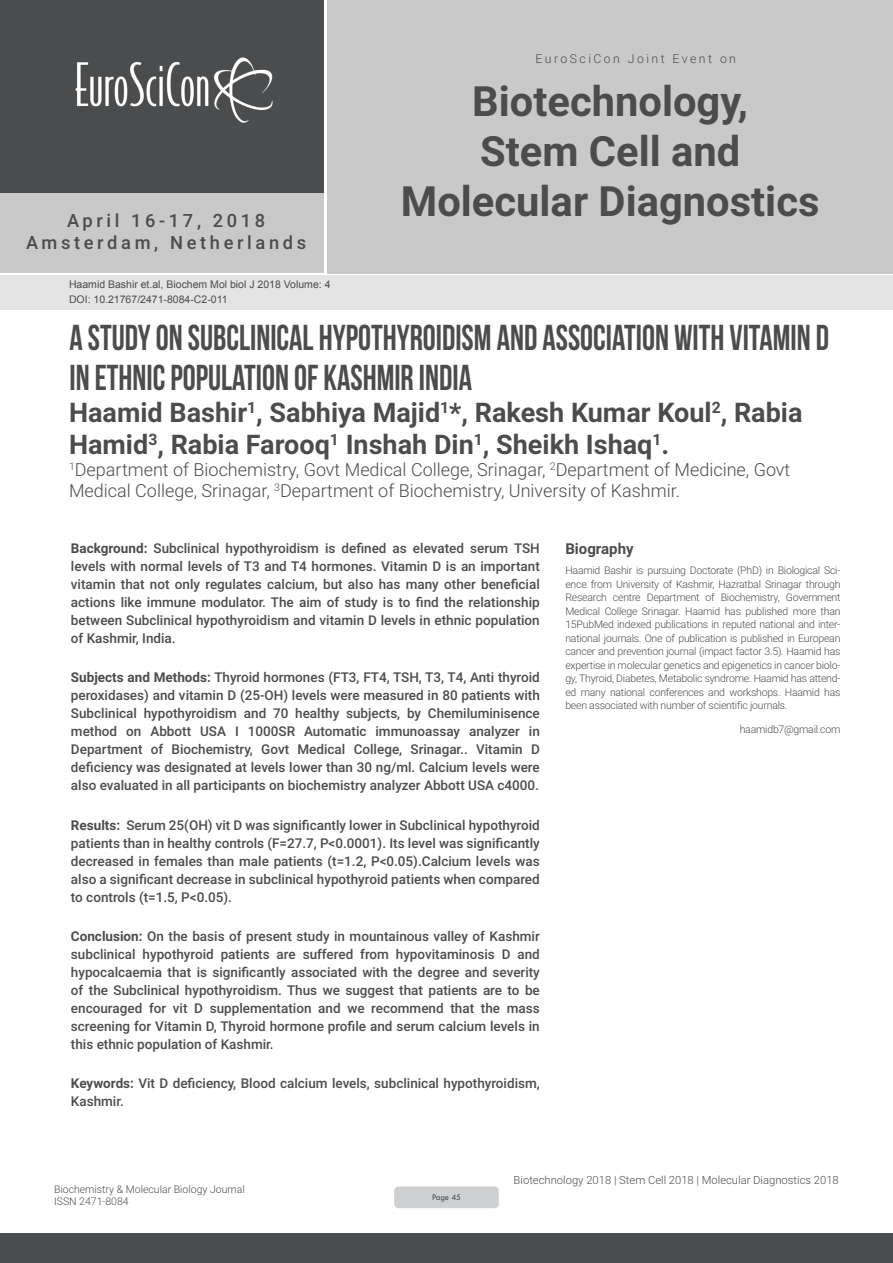
<style>
.page{position:relative;width:893px;height:1263px;background:#fff}
.page>*{position:absolute;margin:0;border:0;box-sizing:border-box;transform-origin:0 0}
.t1{font:700 41.7px/49.9px "Roboto";color:#4b4c4d;text-align:center}
.t2{font:36px/39.6px "Bebas Neue";color:#4b4c4d;scale:.91 1}
.t3{font:700 27px/32.4px "Roboto";color:#4b4c4d}
.t4{font:500 18.3px/21.9px "Roboto";letter-spacing:.2em;color:#4b4c4d;text-align:center}
.t5{font:300 18px/21.6px "Roboto";color:#4b4c4d}
.Bio_Heading{font:700 15px "Roboto";color:#4b4c4d}
.Abstract{font:500 13.5px/18px "Roboto";color:#4b4c4d;text-align:justify}
.t6{font:300 12.3px "Roboto";letter-spacing:.2em;color:#4b4c4d}
.t7{font:300 11.25px "Roboto";color:#4b4c4d}
.Biography{font:300 10.5px/13.5px "Roboto";letter-spacing:-.02em;color:#4b4c4d;text-align:justify}
.t8{font:10.5px "Arial";color:#4b4c4d}
.Biography-2{font:300 10.5px/12.6px "Roboto";color:#4b4c4d}
.t9{font:9px "Tw Cen";letter-spacing:-.02em;color:#4b4c4d;scale:.95 1}
.s1{font-weight:700}
</style>
<div class="page">
<div style="left:0;top:0;width:323px;height:193px;background:#4b4c4d"></div>
<div style="left:1px;top:193px;width:323px;height:80px;background:#c9c9c9"></div>
<div style="left:327px;top:0;width:566px;height:273px;background:#c9c9c9"></div>
<img style="left:75px;top:57px;width:198px;height:66px">
<div style="left:0;top:1233px;width:893px;height:30px;background:#4b4c4d"></div>
<div style="left:1px;top:275px;width:892px;height:35px;background:#e4e4e4"></div>
<div style="left:394px;top:1186px;width:105px;height:22px;background:#cfd0d2;border-radius:4px"></div>
<h3 class="t4" style="left:26px;top:209px;width:282px">April 16-17, 2018<br>Amsterdam, Netherlands</h3>
<p class="t8" style="left:69px;top:278px;width:263px">Haamid Bashir et.al, Biochem Mol biol J 2018 Volume: 4</p>
<p class="t8" style="left:69px;top:292px;width:160px">DOI: 10.21767/2471-8084-C2-011</p>
<p class="t6" style="left:536px;top:50px;width:202px">EuroSciCon Joint Event on</p>
<h1 class="t1" style="left:401px;top:75px;width:420px">Biotechnology,<br>Stem Cell and<br>Molecular Diagnostics</h1>
<p class="t2" style="left:69px;top:318px;width:836px">A STUDY ON SUBCLINICAL HYPOTHYROIDISM AND ASSOCIATION WITH VITAMIN D<br>IN ETHNIC POPULATION OF KASHMIR INDIA</p>
<p class="t3" style="left:69px;top:395px;width:735px">Haamid Bashir<sup>1</sup>, Sabhiya Majid<sup>1</sup>*, Rakesh Kumar Koul<sup>2</sup>, Rabia<br>Hamid<sup>3</sup>, Rabia Farooq<sup>1</sup> Inshah Din<sup>1</sup>, Sheikh Ishaq<sup>1</sup>.</p>
<p class="t5" style="left:69px;top:458px;width:723px"><sup>1</sup>Department of Biochemistry, Govt Medical College, Srinagar, <sup>2</sup>Department of Medicine, Govt<br>Medical College, Srinagar, <sup>3</sup>Department of Biochemistry, University of Kashmir.</p>
<p class="Abstract" style="left:71px;top:539px;width:470px"><span class="s1">Background:</span> Subclinical hypothyroidism is defined as elevated serum TSH levels with normal levels of T3 and T4 hormones. Vitamin D is an important vitamin that not only regulates calcium, but also has many other beneficial actions like immune modulator. The aim of study is to find the relationship between Subclinical hypothyroidism and vitamin D levels in ethnic population of Kashmir, India.</p>
<p class="Abstract" style="left:71px;top:668px;width:470px"><span class="s1">Subjects and Methods:</span> Thyroid hormones (FT3, FT4, TSH, T3, T4, Anti thyroid peroxidases) and vitamin D (25-OH) levels were measured in 80 patients with Subclinical hypothyroidism and 70 healthy subjects, by Chemiluminisence method on Abbott USA I 1000SR Automatic immunoassay analyzer in Department of Biochemistry, Govt Medical College, Srinagar.. Vitamin D deficiency was designated at levels lower than 30 ng/ml. Calcium levels were also evaluated in all participants on biochemistry analyzer Abbott USA c4000.</p>
<p class="Abstract" style="left:71px;top:815px;width:470px"><span class="s1">Results:</span> Serum 25(OH) vit D was significantly lower in Subclinical hypothyroid patients than in healthy controls (F=27.7, P&lt;0.0001). Its level was significantly decreased in females than male patients (t=1.2, P&lt;0.05).Calcium levels was also a significant decrease in subclinical hypothyroid patients when compared to controls (t=1.5, P&lt;0.05).</p>
<p class="Abstract" style="left:71px;top:926px;width:470px"><span class="s1">Conclusion:</span> On the basis of present study in mountainous valley of Kashmir subclinical hypothyroid patients are suffered from hypovitaminosis D and hypocalcaemia that is significantly associated with the degree and severity of the Subclinical hypothyroidism. Thus we suggest that patients are to be encouraged for vit D supplementation and we recommend that the mass screening for Vitamin D, Thyroid hormone profile and serum calcium levels in this ethnic population of Kashmir.</p>
<p class="Abstract" style="left:71px;top:1074px;width:470px"><span class="s1">Keywords:</span> Vit D deficiency, Blood calcium levels, subclinical hypothyroidism,<br>Kashmir.</p>
<p class="Bio_Heading" style="left:565px;top:538px;width:70px">Biography</p>
<p class="Biography" style="left:565px;top:563px;width:277px">Haamid Bashir is pursuing Doctorate (PhD) in Biological Sci&shy;ence from University of Kashmir, Hazratbal Srinagar through Research centre Department of Biochemistry, Government Medical College Srinagar. Haamid has published more than 15PubMed indexed publications in reputed national and inter&shy;national journals. One of publication is published in European cancer and prevention journal (impact factor 3.5). Haamid has expertise in molecular genetics and epigenetics in cancer biolo&shy;gy, Thyroid, Diabetes, Metabolic syndrome. Haamid has attend&shy;ed many national conferences and workshops. Haamid has been associated with number of scientific journals.</p>
<p class="Biography" style="left:740px;top:722px;width:102px">haamidb7@gmail.com</p>
<p class="Biography-2" style="left:54px;top:1182px;width:192px">Biochemistry &amp; Molecular Biology Journal<br>ISSN 2471-8084</p>
<p class="t9" style="left:432px;top:1192px;width:32px">Page 45</p>
<p class="t7" style="left:514px;top:1172px;width:327px">Biotechnology 2018 | Stem Cell 2018 | Molecular Diagnostics 2018</p>
</div>
